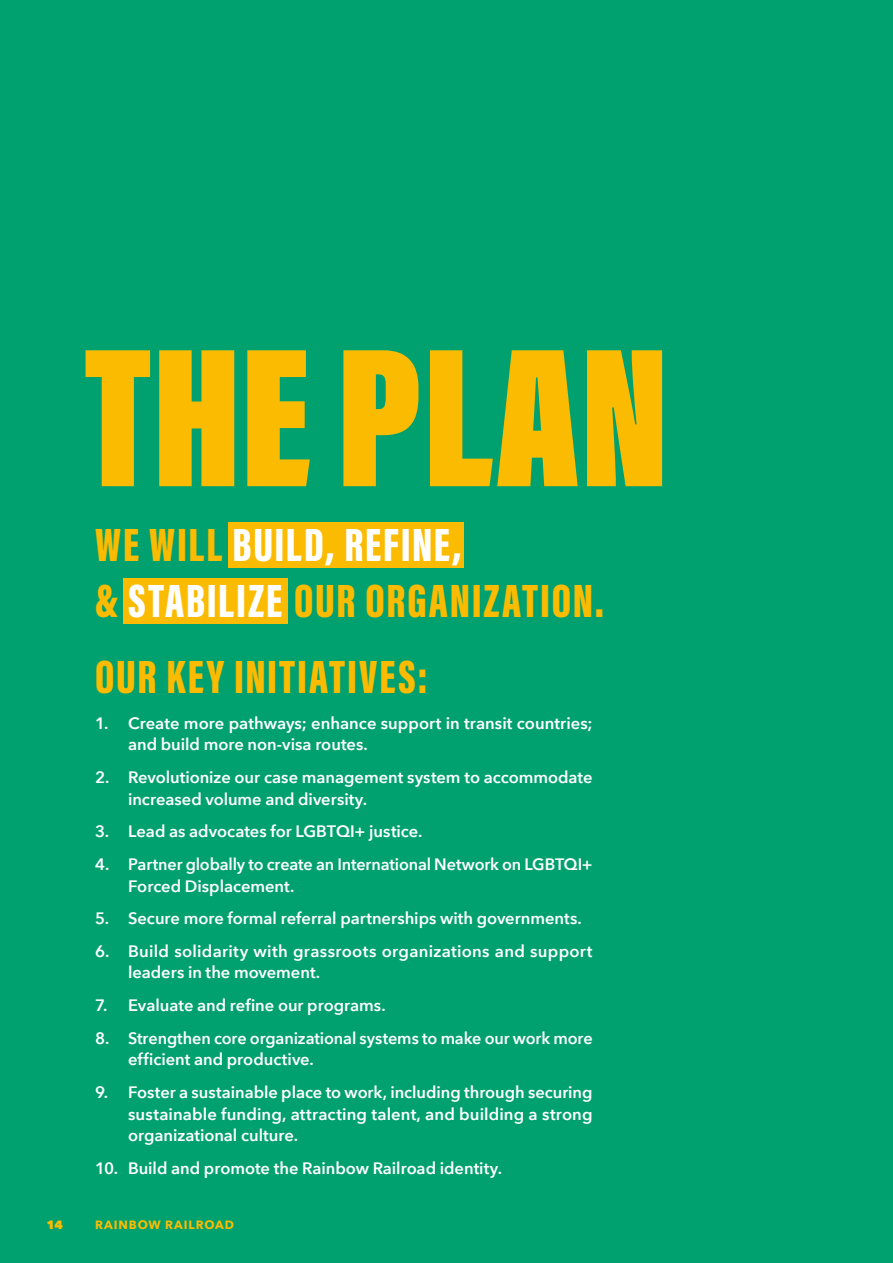
<style>
.page{position:relative;width:893px;height:1263px;background:#00a16e}
.page>*{position:absolute;margin:0;border:0;box-sizing:border-box;transform-origin:0 0}
.t1{font:900 204px "Acumin Pro Extra Cond";color:#fbbb00}
.t2{font:48px/56.2px "Acumin Variable Concept";letter-spacing:.04em;color:#fbbb00}
.t3{font:600 16.5px/21.8px "Avenir Next";color:#fff}
.t4{font:700 12px "Avenir Next";letter-spacing:.07em;color:#fbbb00}
.t5{font:800 12px "Avenir Next";color:#fbbb00}
.s1{color:#fff}
</style>
<div class="page">
<div style="left:228px;top:522px;width:116px;height:46px;background:#fbbb00"></div>
<div style="left:341px;top:522px;width:122px;height:46px;background:#fbbb00"></div>
<div style="left:124px;top:578px;width:164px;height:46px;background:#fbbb00"></div>
<h1 class="t1" style="left:83px;top:294px;width:587px">THE PLAN</h1>
<h2 class="t2" style="left:95px;top:514px;width:510px">WE WILL <span class="s1">BUILD, REFINE,<br></span>&amp; <span class="s1">STABILIZE</span> OUR ORGANIZATION.</h2>
<h2 class="t2" style="left:95px;top:647px;width:335px">OUR KEY INITIATIVES:</h2>
<p class="t3" style="left:128px;top:711px;width:466px;text-indent:-33px">1. Create more pathways; enhance support in transit countries; and build more non-visa routes.</p>
<p class="t3" style="left:128px;top:766px;width:466px;text-indent:-33px">2. Revolutionize our case management system to accommodate increased volume and diversity.</p>
<p class="t3" style="left:95px;top:820px;width:329px">3. Lead as advocates for LGBTQI+ justice.</p>
<p class="t3" style="left:128px;top:853px;width:466px;text-indent:-33px">4. Partner globally to create an International Network on LGBTQI+<br>Forced Displacement.</p>
<p class="t3" style="left:95px;top:907px;width:488px">5. Secure more formal referral partnerships with governments.</p>
<p class="t3" style="left:128px;top:939px;width:466px;text-indent:-33px">6. Build solidarity with grassroots organizations and support leaders in the movement.</p>
<p class="t3" style="left:95px;top:994px;width:292px">7. Evaluate and refine our programs.</p>
<p class="t3" style="left:128px;top:1026px;width:466px;text-indent:-33px">8. Strengthen core organizational systems to make our work more efficient and productive.</p>
<p class="t3" style="left:128px;top:1081px;width:466px;text-align:justify;text-indent:-33px">9. Foster a sustainable place to work, including through securing sustainable funding, attracting talent, and building a strong organizational culture.</p>
<p class="t3" style="left:95px;top:1157px;width:408px">10. Build and promote the Rainbow Railroad identity.</p>
<p class="t5" style="left:46px;top:1217px;width:18px">14</p>
<p class="t4" style="left:95px;top:1214px;width:141px">RAINBOW RAILROAD</p>
</div>
